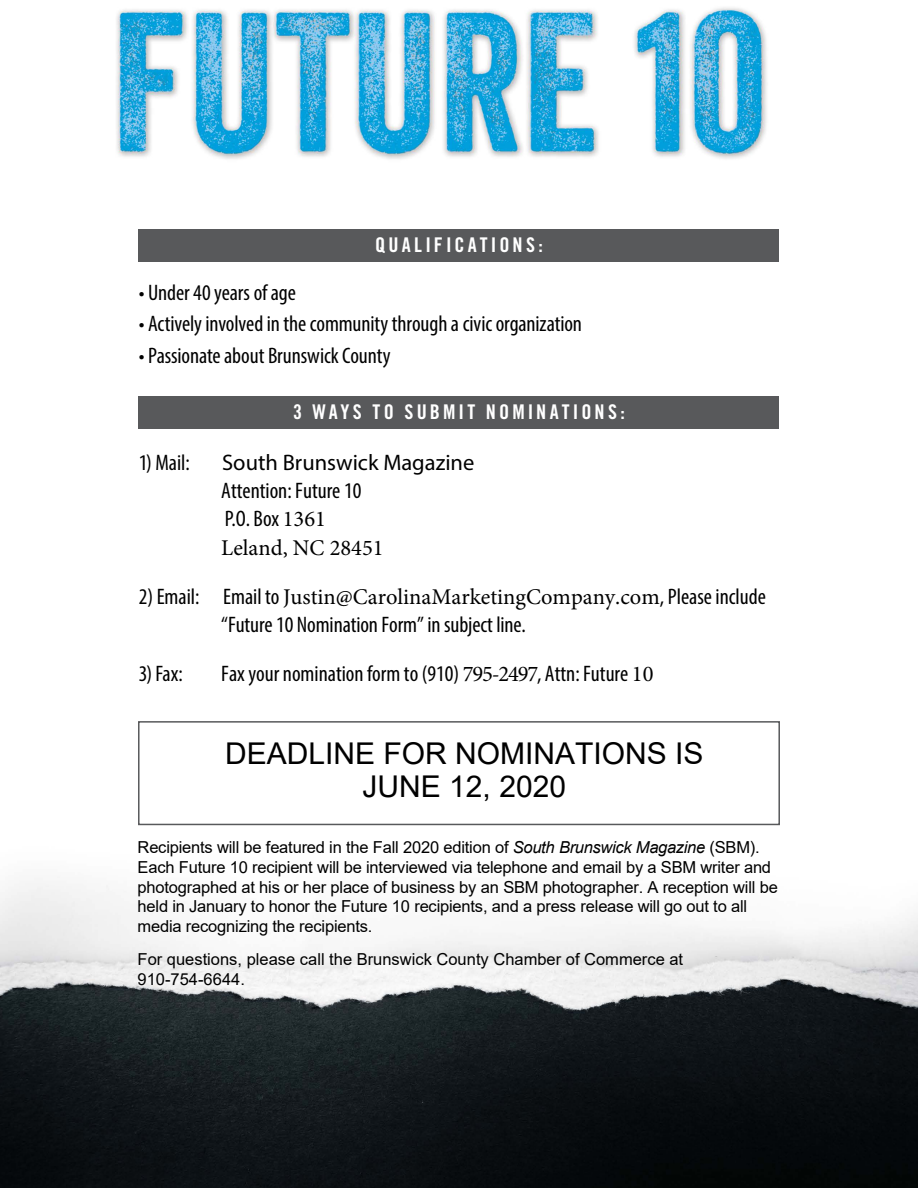
<style>
.page{position:relative;width:918px;height:1188px;background:#fff}
.page>*{position:absolute;margin:0;border:0;box-sizing:border-box;transform-origin:0 0}
.t1{font:30px/33.5px "Arial";color:#000;text-align:center}
.t2{font:condensed 22.5px/28.5px "Myriad Pro";letter-spacing:-.005em;color:#000}
.t3{font:22.5px "Minion Pro";color:#000}
.t4{font:22.5px "Myriad Pro";color:#000}
.t5{font:20.25px "Trade Gothic LT Std Bd Cn 20";letter-spacing:.15em;color:#fff}
.t6{font:16.5px/19.8px "Arial";letter-spacing:-.01em;color:#000}
.s1{font-family:"Minion Pro";font-stretch:normal}
.s2{font-family:"Myriad Pro";font-stretch:condensed}
.s3{font-style:italic}
</style>
<div class="page">
<img style="left:0;top:7px;width:917px;height:1181px">
<div style="left:139px;top:229px;width:640px;height:32px;background:#58595b"></div>
<div style="left:139px;top:396px;width:640px;height:32px;background:#58595b"></div>
<div style="left:138px;top:721px;width:642px;height:104px;border:2px solid #58595b"></div>
<p class="t5" style="left:375px;top:233px;width:26px">QUALIFICATIONS</p>
<p class="t5" style="left:538px;top:233px;width:6px">:</p>
<h2 class="t2" style="left:139px;top:278px;width:159px">• Under 40 years of age</h2>
<h2 class="t2" style="left:139px;top:309px;width:445px">• Actively involved in the community through a civic organization</h2>
<h2 class="t2" style="left:139px;top:341px;width:253px">• Passionate about Brunswick County</h2>
<p class="t5" style="left:293px;top:400px;width:48px">3 WAYS</p>
<p class="t5" style="left:372px;top:400px;width:168px">TO SUB MIT NO MINATIONS</p>
<p class="t5" style="left:620px;top:400px;width:6px">:</p>
<h2 class="t2" style="left:139px;top:448px;width:53px">1) Mail:</h2>
<h2 class="t4" style="left:222px;top:448px;width:254px">South Brunswick Magazine</h2>
<h2 class="t2" style="left:221px;top:476px;width:142px">Attention: Future 10<br>P.O. Box <span class="s1">1361</span></h2>
<h2 class="t3" style="left:221px;top:532px;width:164px">Leland, NC 28451</h2>
<h2 class="t3" style="left:139px;top:582px;width:629px"><span class="s2">2) Email: Email to</span> Justin@CarolinaMarketingCompany.com<span class="s2">, Please include</span></h2>
<h2 class="t2" style="left:139px;top:659px;width:46px">3) Fax:</h2>
<h2 class="t2" style="left:221px;top:600px;width:434px;line-height:48.3px">“Future 10 Nomination Form” in subject line.<br>Fax your nomination form to (910) <span class="s1">795-2497</span>, Attn: Future <span class="s1">10</span></h2>
<h1 class="t1" style="left:225px;top:736px;width:480px">DEADLINE FOR NOMINATIONS IS<br>JUNE 12, 2020</h1>
<p class="t6" style="left:138px;top:837px;width:642px">Recipients will be featured in the Fall 2020 edition of <span class="s3">South Brunswick Magazine</span> (SBM).<br>Each Future 10 recipient will be interviewed via telephone and email by a SBM writer and photographed at his or her place of business by an SBM photographer. A reception will be held in January to honor the Future 10 recipients, and a press release will go out to all media recognizing the recipients.</p>
<p class="t6" style="left:138px;top:950px;width:547px">For questions, please call the Brunswick County Chamber of Commerce at<br>910-754-6644.</p>
</div>
